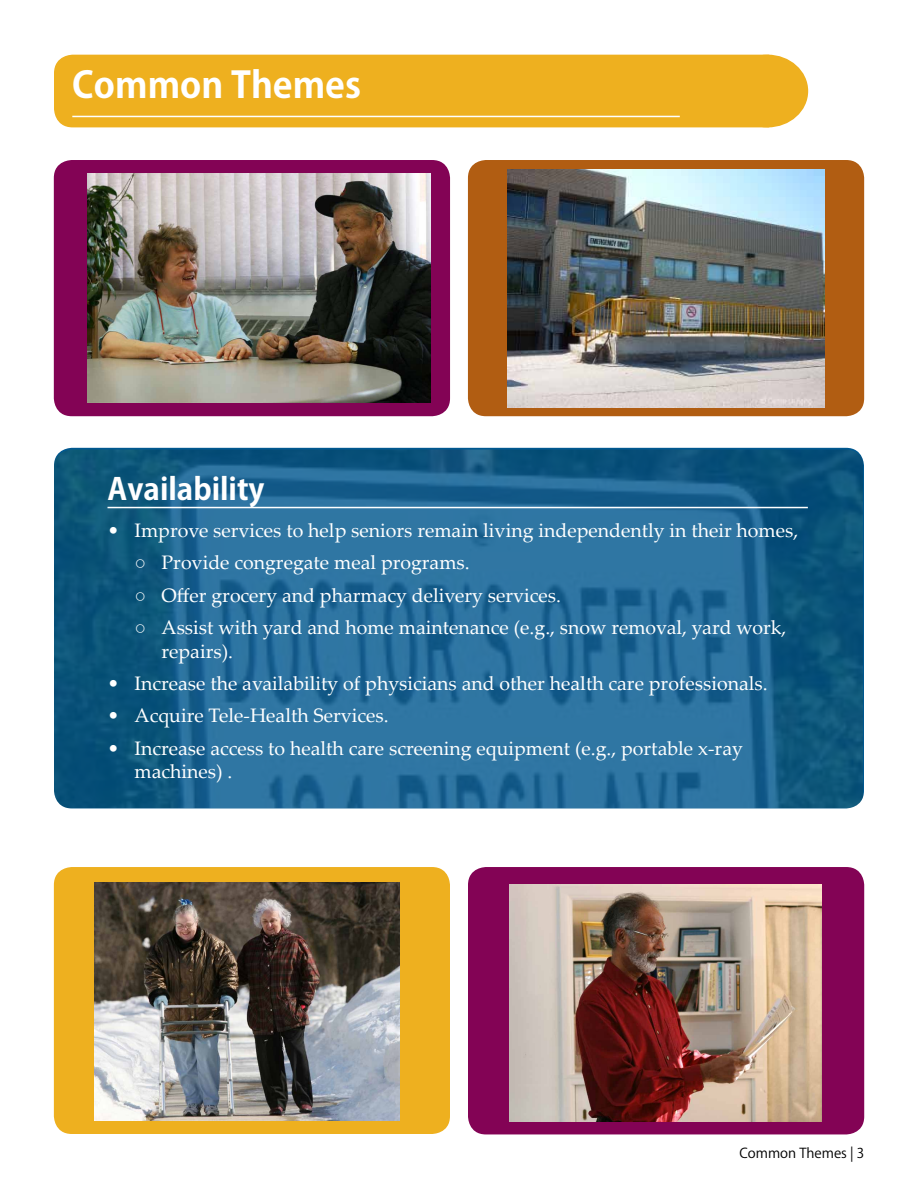
<style>
.page{position:relative;width:918px;height:1188px;background:#fff}
.page>*{position:absolute;margin:0;border:0;box-sizing:border-box;transform-origin:0 0}
.t1{font:700 36px "Koz Go Pro";color:#fff}
.t2{font:700 30px "Koz Go Pro";color:#fff}
.t3{font:19.5px/23.4px "Palatino Linotype";color:#fff}
.t4{font:13.5px "Koz Go Pro";color:#000}
.s1{font-family:"Times New Roman"}
</style>
<div class="page">
<div style="left:468px;top:160px;width:396px;height:256px;background:#b15d12;border-radius:18px"></div>
<div style="left:54px;top:160px;width:396px;height:256px;background:#830355;border-radius:18px"></div>
<div style="left:54px;top:54px;width:716px;height:74px;background:#eeb01f"></div>
<div style="left:728px;top:55px;width:79px;height:72px;background:#eeb01f;border-radius:50%"></div>
<div style="left:727px;top:55px;width:81px;height:72px;border:2px solid #eeb01f;border-radius:50%"></div>
<img style="left:507px;top:169px;width:318px;height:238px">
<div style="left:54px;top:867px;width:396px;height:267px;background:#eeb01f;border-radius:18px"></div>
<div style="left:468px;top:867px;width:396px;height:267px;background:#830355;border-radius:18px"></div>
<img style="left:54px;top:450px;width:809px;height:358px">
<img style="left:95px;top:883px;width:305px;height:238px">
<img style="left:87px;top:174px;width:343px;height:229px">
<img style="left:509px;top:885px;width:313px;height:236px">
<hr style="left:72px;top:116px;width:608px;height:1px;background:#fff">
<hr style="left:108px;top:507px;width:700px;height:1px;background:#fff">
<h1 class="t1" style="left:72px;top:61px;width:290px">Common Themes</h1>
<h2 class="t2" style="left:108px;top:470px;width:159px">Availability</h2>
<p class="t3" style="left:108px;top:518px;width:692px">• Improve services to help seniors remain living independently in their homes,</p>
<p class="t3" style="left:135px;top:550px;width:337px"><span class="s1">○</span> Provide congregate meal programs.</p>
<p class="t3" style="left:135px;top:583px;width:428px"><span class="s1">○</span> Offer grocery and pharmacy delivery services.</p>
<p class="t3" style="left:162px;top:615px;width:626px;text-indent:-27px"><span class="s1">○</span> Assist with yard and home maintenance (e.g., snow removal, yard work, repairs).</p>
<p class="t3" style="left:108px;top:671px;width:662px">• Increase the availability of physicians and other health care professionals.</p>
<p class="t3" style="left:108px;top:703px;width:283px">• Acquire Tele-Health Services.</p>
<p class="t3" style="left:135px;top:736px;width:610px;text-indent:-27px">• Increase access to health care screening equipment (e.g., portable x-ray machines) .</p>
<p class="t4" style="left:740px;top:1145px;width:126px">Common Themes | 3</p>
</div>
